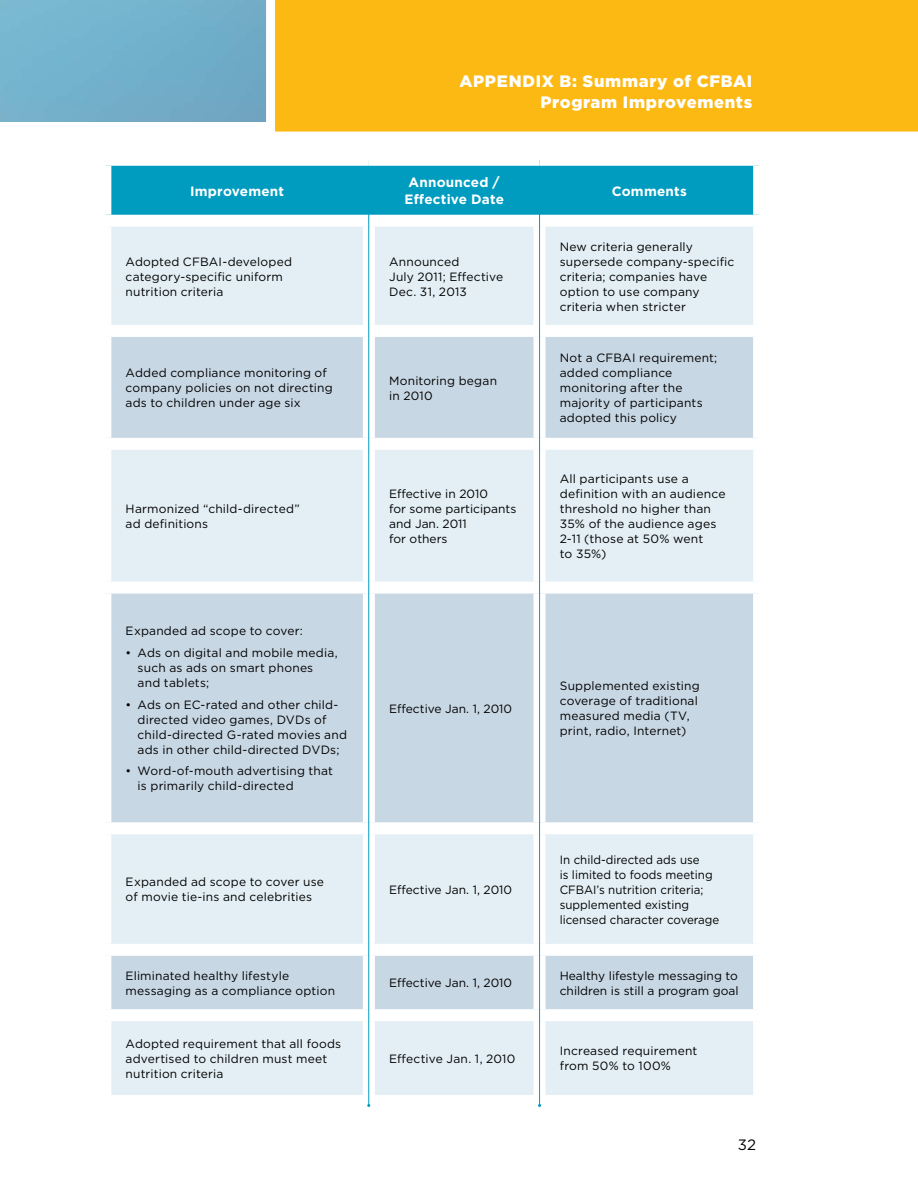
<style>
.page{position:relative;width:918px;height:1188px;background:#fff}
.page>*{position:absolute;margin:0;border:0;box-sizing:border-box;transform-origin:0 0}
.t1{font:900 16.5px/21px "Gotham";letter-spacing:.04em;color:#fff;text-align:right}
.t2{font:15px "Gotham";color:#000}
.t3{font:700 13.5px/16.5px "Gotham";letter-spacing:.015em;color:#fff;text-align:center}
.t4{font:12px/15px "Gotham";letter-spacing:.01em;color:#000}
.t5{font:12px/15px "Gotham";letter-spacing:.01em;color:#000;scale:.96 1}
</style>
<div class="page">
<div style="left:266px;top:0;width:652px;height:132px;background:#fdb913"></div>
<div style="left:111px;top:166px;width:642px;height:49px;background:#009cc0"></div>
<div style="left:111px;top:227px;width:642px;height:868px;background:#e3eff4"></div>
<svg style="left:111px;top:337px;width:642px;height:672px;background:#d2e0ea"></svg>
<div style="left:363px;top:227px;width:12px;height:98px;background:#fff"></div>
<div style="left:534px;top:227px;width:12px;height:98px;background:#fff"></div>
<div style="left:99px;top:325px;width:270px;height:12px;background:#fff"></div>
<div style="left:369px;top:325px;width:171px;height:12px;background:#fff"></div>
<div style="left:363px;top:337px;width:12px;height:101px;background:#fff"></div>
<div style="left:540px;top:325px;width:225px;height:12px;background:#fff"></div>
<div style="left:534px;top:337px;width:12px;height:101px;background:#fff"></div>
<div style="left:99px;top:438px;width:270px;height:12px;background:#fff"></div>
<div style="left:369px;top:438px;width:171px;height:12px;background:#fff"></div>
<div style="left:363px;top:450px;width:12px;height:132px;background:#fff"></div>
<div style="left:540px;top:438px;width:225px;height:12px;background:#fff"></div>
<div style="left:534px;top:450px;width:12px;height:132px;background:#fff"></div>
<div style="left:99px;top:582px;width:270px;height:12px;background:#fff"></div>
<div style="left:369px;top:582px;width:171px;height:12px;background:#fff"></div>
<div style="left:363px;top:594px;width:12px;height:228px;background:#fff"></div>
<div style="left:540px;top:582px;width:225px;height:12px;background:#fff"></div>
<div style="left:534px;top:594px;width:12px;height:228px;background:#fff"></div>
<div style="left:99px;top:822px;width:270px;height:12px;background:#fff"></div>
<div style="left:369px;top:822px;width:171px;height:12px;background:#fff"></div>
<div style="left:363px;top:834px;width:12px;height:110px;background:#fff"></div>
<div style="left:540px;top:822px;width:225px;height:12px;background:#fff"></div>
<div style="left:534px;top:834px;width:12px;height:110px;background:#fff"></div>
<div style="left:99px;top:944px;width:270px;height:12px;background:#fff"></div>
<div style="left:369px;top:944px;width:171px;height:12px;background:#fff"></div>
<div style="left:363px;top:956px;width:12px;height:53px;background:#fff"></div>
<div style="left:540px;top:944px;width:225px;height:12px;background:#fff"></div>
<div style="left:534px;top:956px;width:12px;height:53px;background:#fff"></div>
<div style="left:99px;top:1009px;width:270px;height:12px;background:#fff"></div>
<div style="left:369px;top:1009px;width:171px;height:12px;background:#fff"></div>
<div style="left:363px;top:1021px;width:12px;height:74px;background:#fff"></div>
<div style="left:540px;top:1009px;width:225px;height:12px;background:#fff"></div>
<div style="left:534px;top:1021px;width:12px;height:74px;background:#fff"></div>
<hr style="left:368px;top:192px;width:1px;height:913px;background:#009cc0">
<hr style="left:539px;top:192px;width:1px;height:913px;background:#009cc0">
<h1 class="t1" style="left:459px;top:70px;width:294px">APPENDIX B: Summary of CFBAI<br>Program Improvements</h1>
<p class="t3" style="left:190px;top:183px;width:96px">Improvement</p>
<p class="t3" style="left:404px;top:174px;width:101px">Announced /<br>Effective Date</p>
<p class="t3" style="left:612px;top:183px;width:77px">Comments</p>
<p class="t4" style="left:126px;top:254px;width:168px">Adopted CFBAI-developed category-specific uniform nutrition criteria</p>
<p class="t4" style="left:389px;top:254px;width:116px">Announced<br>July 2011; Effective<br>Dec. 31, 2013</p>
<p class="t4" style="left:126px;top:365px;width:209px">Added compliance monitoring of company policies on not directing ads to children under age six</p>
<p class="t4" style="left:389px;top:373px;width:109px">Monitoring began in 2010</p>
<p class="t4" style="left:126px;top:501px;width:176px">Harmonized “child-directed” ad definitions</p>
<p class="t4" style="left:126px;top:623px;width:179px">Expanded ad scope to cover:</p>
<p class="t4" style="left:138px;top:645px;width:202px;text-indent:-12px">• Ads on digital and mobile media, such as ads on smart phones and tablets;</p>
<p class="t4" style="left:138px;top:697px;width:211px;text-indent:-12px">• Ads on EC-rated and other child&shy;directed video games, DVDs of child-directed G-rated movies and ads in other child-directed DVDs;</p>
<p class="t4" style="left:138px;top:763px;width:197px;text-indent:-12px">• Word-of-mouth advertising that is primarily child-directed</p>
<p class="t4" style="left:389px;top:486px;width:129px">Effective in 2010<br>for some participants and Jan. 2011<br>for others</p>
<p class="t4" style="left:389px;top:701px;width:125px">Effective Jan. 1, 2010</p>
<p class="t4" style="left:126px;top:874px;width:200px">Expanded ad scope to cover use of movie tie-ins and celebrities</p>
<p class="t4" style="left:389px;top:882px;width:125px">Effective Jan. 1, 2010</p>
<p class="t4" style="left:560px;top:239px;width:176px">New criteria generally supersede company-specific criteria; companies have option to use company criteria when stricter</p>
<p class="t4" style="left:560px;top:350px;width:159px">Not a CFBAI requirement; added compliance monitoring after the majority of participants adopted this policy</p>
<p class="t4" style="left:560px;top:471px;width:167px">All participants use a definition with an audience threshold no higher than<br>35% of the audience ages<br>2-11 (those at 50% went<br>to 35%)</p>
<p class="t4" style="left:560px;top:678px;width:141px">Supplemented existing coverage of traditional measured media (TV, print, radio, Internet)</p>
<p class="t5" style="left:560px;top:852px;width:168px">In child-directed ads use<br>is limited to foods meeting<br>CFBAI’s nutrition criteria; supplemented existing licensed character coverage</p>
<p class="t4" style="left:126px;top:968px;width:211px">Eliminated healthy lifestyle messaging as a compliance option</p>
<p class="t4" style="left:389px;top:975px;width:125px">Effective Jan. 1, 2010</p>
<p class="t4" style="left:560px;top:968px;width:180px">Healthy lifestyle messaging to children is still a program goal</p>
<p class="t4" style="left:126px;top:1036px;width:217px">Adopted requirement that all foods advertised to children must meet nutrition criteria</p>
<p class="t4" style="left:389px;top:1051px;width:128px">Effective Jan. 1, 2010</p>
<p class="t4" style="left:560px;top:1043px;width:139px">Increased requirement from 50% to 100%</p>
<p class="t2" style="left:738px;top:1135px;width:20px">32</p>
</div>
